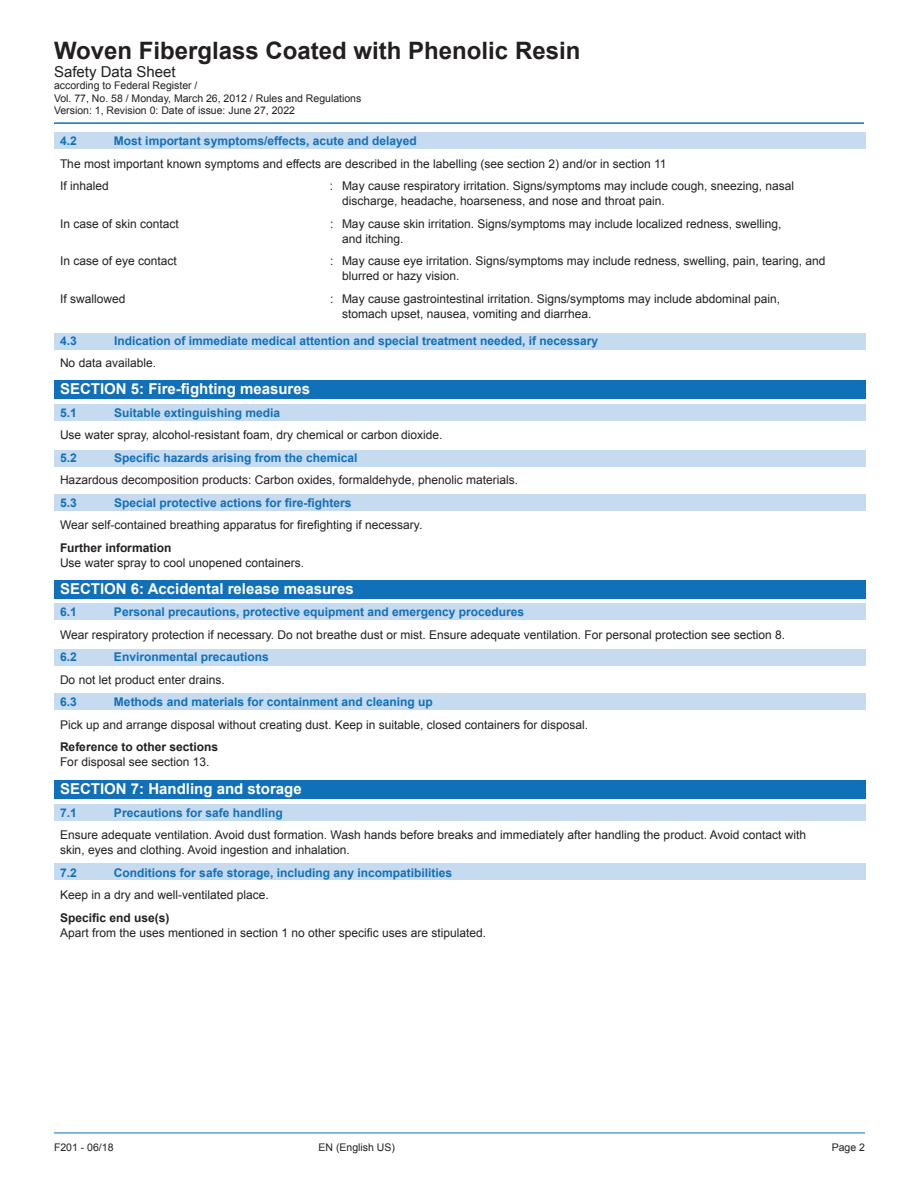
<style>
.page{position:relative;width:918px;height:1188px;background:#fff}
.page>*{position:absolute;margin:0;border:0;box-sizing:border-box;transform-origin:0 0}
.t1{font:700 24px "Arial";color:#231f20}
.t2{font:700 15px "Arial";color:#fff}
.t3{font:15px "Arial";color:#231f20}
.t4{font:12px/15px "Arial";color:#231f20}
.t5{font:700 12px "Arial";color:#1070b9}
.t6{font:700 12px "Arial";color:#231f20}
.t7{font:10.5px/12.6px "Arial";color:#231f20}
</style>
<div class="page">
<hr style="left:54px;top:1133px;width:811px;height:1px;background:#1070b9">
<div style="left:54px;top:380px;width:811px;height:19px;background:#1070b9"></div>
<div style="left:54px;top:580px;width:811px;height:18px;background:#1070b9"></div>
<div style="left:54px;top:132px;width:811px;height:17px;background:#c6daf0"></div>
<div style="left:54px;top:333px;width:811px;height:16px;background:#c6daf0"></div>
<div style="left:54px;top:495px;width:811px;height:16px;background:#c6daf0"></div>
<div style="left:54px;top:604px;width:811px;height:16px;background:#c6daf0"></div>
<div style="left:54px;top:404px;width:811px;height:17px;background:#c6daf0"></div>
<div style="left:54px;top:450px;width:811px;height:17px;background:#c6daf0"></div>
<div style="left:54px;top:649px;width:811px;height:17px;background:#c6daf0"></div>
<div style="left:54px;top:693px;width:811px;height:17px;background:#c6daf0"></div>
<hr style="left:54px;top:122px;width:810px;height:2px;background:#1070b9">
<div style="left:54px;top:780px;width:811px;height:19px;background:#1070b9"></div>
<div style="left:54px;top:804px;width:811px;height:17px;background:#c6daf0"></div>
<div style="left:54px;top:864px;width:811px;height:16px;background:#c6daf0"></div>
<h1 class="t1" style="left:54px;top:41px;width:528px">Woven Fiberglass Coated with Phenolic Resin</h1>
<p class="t3" style="left:54px;top:66px;width:123px">Safety Data Sheet</p>
<p class="t7" style="left:54px;top:80px;width:309px">according to Federal Register /<br>Vol. 77, No. 58 / Monday, March 26, 2012 / Rules and Regulations<br>Version: 1, Revision 0: Date of issue: June 27, 2022</p>
<p class="t5" style="left:60px;top:137px;width:18px">4.2</p>
<p class="t5" style="left:114px;top:137px;width:304px">Most important symptoms/effects, acute and delayed</p>
<p class="t4" style="left:60px;top:153px;width:608px;line-height:22.5px">The most important known symptoms and effects are described in the labelling (see section 2) and/or in section 11<br>If inhaled</p>
<p class="t4" style="left:342px;top:179px;width:454px;text-indent:-12px">: May cause respiratory irritation. Signs/symptoms may include cough, sneezing, nasal discharge, headache, hoarseness, and nose and throat pain.</p>
<p class="t4" style="left:60px;top:216px;width:120px">In case of skin contact</p>
<p class="t4" style="left:342px;top:216px;width:441px;text-indent:-12px">: May cause skin irritation. Signs/symptoms may include localized redness, swelling, and itching.</p>
<p class="t4" style="left:60px;top:254px;width:118px">In case of eye contact</p>
<p class="t4" style="left:342px;top:254px;width:485px;text-indent:-12px">: May cause eye irritation. Signs/symptoms may include redness, swelling, pain, tearing, and blurred or hazy vision.</p>
<p class="t4" style="left:60px;top:291px;width:67px">If swallowed</p>
<p class="t4" style="left:342px;top:291px;width:440px;text-indent:-12px">: May cause gastrointestinal irritation. Signs/symptoms may include abdominal pain, stomach upset, nausea, vomiting and diarrhea.</p>
<p class="t5" style="left:60px;top:336px;width:18px">4.3</p>
<p class="t5" style="left:114px;top:336px;width:486px">Indication of immediate medical attention and special treatment needed, if necessary</p>
<p class="t4" style="left:60px;top:357px;width:98px">No data available.</p>
<p class="t2" style="left:60px;top:379px;width:252px">SECTION 5: Fire-fighting measures</p>
<p class="t5" style="left:60px;top:405px;width:18px">5.1</p>
<p class="t5" style="left:114px;top:405px;width:168px">Suitable extinguishing media</p>
<p class="t4" style="left:60px;top:428px;width:384px">Use water spray, alcohol-resistant foam, dry chemical or carbon dioxide.</p>
<p class="t5" style="left:60px;top:450px;width:18px">5.2</p>
<p class="t5" style="left:114px;top:450px;width:245px">Specific hazards arising from the chemical</p>
<p class="t4" style="left:60px;top:473px;width:460px">Hazardous decomposition products: Carbon oxides, formaldehyde, phenolic materials.</p>
<p class="t5" style="left:60px;top:495px;width:18px">5.3</p>
<p class="t5" style="left:114px;top:495px;width:239px">Special protective actions for fire-fighters</p>
<p class="t4" style="left:60px;top:518px;width:364px">Wear self-contained breathing apparatus for firefighting if necessary.</p>
<p class="t6" style="left:60px;top:543px;width:113px">Further information</p>
<p class="t4" style="left:60px;top:555px;width:246px">Use water spray to cool unopened containers.</p>
<p class="t2" style="left:60px;top:583px;width:295px">SECTION 6: Accidental release measures</p>
<p class="t5" style="left:60px;top:608px;width:18px">6.1</p>
<p class="t5" style="left:114px;top:608px;width:412px">Personal precautions, protective equipment and emergency procedures</p>
<p class="t4" style="left:60px;top:627px;width:727px">Wear respiratory protection if necessary. Do not breathe dust or mist. Ensure adequate ventilation. For personal protection see section 8.</p>
<p class="t5" style="left:60px;top:653px;width:18px">6.2</p>
<p class="t5" style="left:114px;top:653px;width:156px">Environmental precautions</p>
<p class="t4" style="left:60px;top:672px;width:166px">Do not let product enter drains.</p>
<p class="t5" style="left:60px;top:698px;width:18px">6.3</p>
<p class="t5" style="left:114px;top:698px;width:320px">Methods and materials for containment and cleaning up</p>
<p class="t4" style="left:60px;top:717px;width:530px">Pick up and arrange disposal without creating dust. Keep in suitable, closed containers for disposal.</p>
<p class="t6" style="left:60px;top:743px;width:160px">Reference to other sections</p>
<p class="t4" style="left:60px;top:755px;width:151px">For disposal see section 13.</p>
<p class="t2" style="left:60px;top:783px;width:243px">SECTION 7: Handling and storage</p>
<p class="t5" style="left:60px;top:808px;width:18px">7.1</p>
<p class="t5" style="left:114px;top:808px;width:170px">Precautions for safe handling</p>
<p class="t4" style="left:60px;top:827px;width:748px">Ensure adequate ventilation. Avoid dust formation. Wash hands before breaks and immediately after handling the product. Avoid contact with skin, eyes and clothing. Avoid ingestion and inhalation.</p>
<p class="t5" style="left:60px;top:868px;width:18px">7.2</p>
<p class="t5" style="left:114px;top:868px;width:340px">Conditions for safe storage, including any incompatibilities</p>
<p class="t4" style="left:60px;top:887px;width:210px">Keep in a dry and well-ventilated place.</p>
<p class="t6" style="left:60px;top:909px;width:111px">Specific end use(s)</p>
<p class="t4" style="left:60px;top:925px;width:428px">Apart from the uses mentioned in section 1 no other specific uses are stipulated.</p>
<p class="t7" style="left:54px;top:1142px;width:61px">F201 - 06/18</p>
<p class="t7" style="left:319px;top:1141px;width:78px">EN (English US)</p>
<p class="t7" style="left:832px;top:1142px;width:35px">Page 2</p>
</div>
